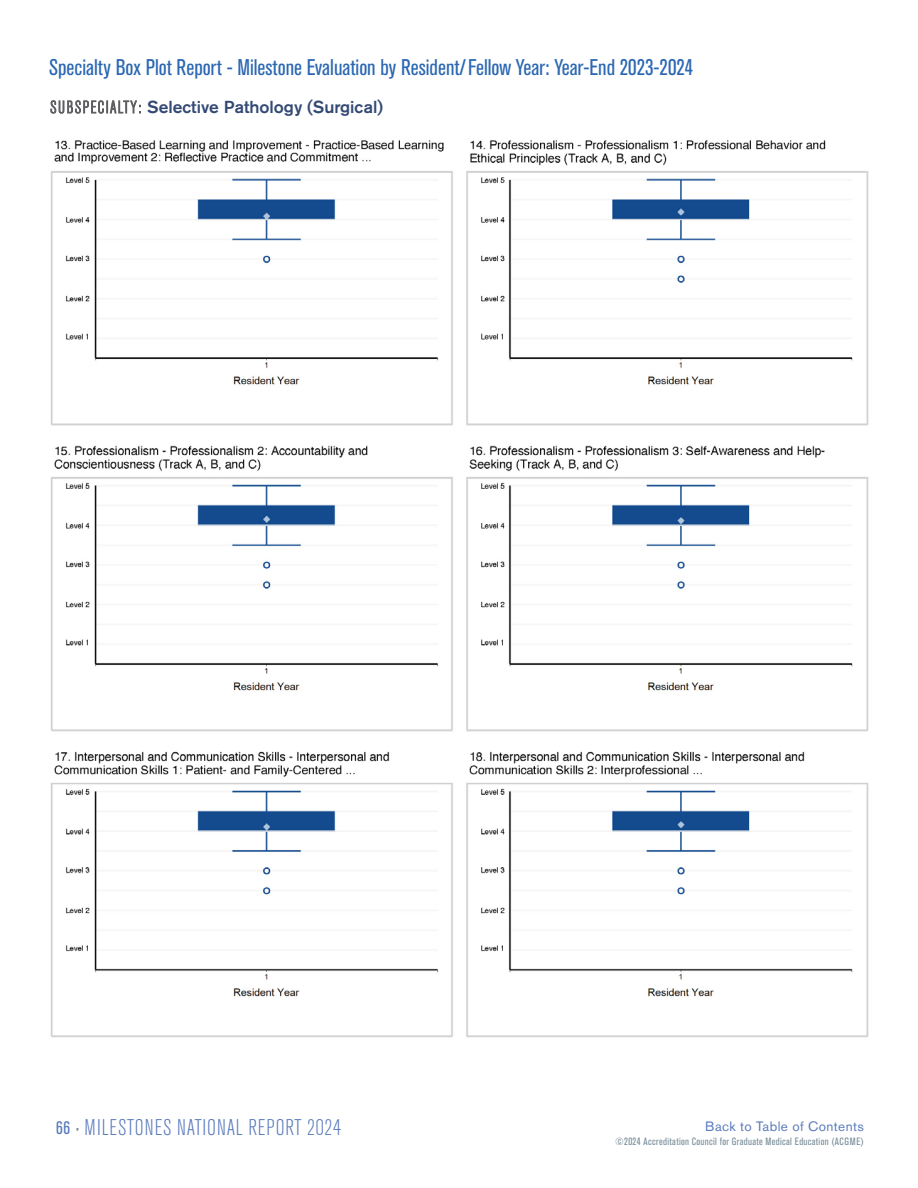
<style>
.page{position:relative;width:918px;height:1188px;background:#fff}
.page>*{position:absolute;margin:0;border:0;box-sizing:border-box;transform-origin:0 0}
.t1{font:condensed 22.5px "Akzidenz Grotesk BE";color:#2b67b2}
.t2{font:300 condensed 22.5px "Akzidenz Grotesk BE";letter-spacing:.03em;color:#5a7bbd}
.BoxPlot-Specialty_Name{font:500 17.25px "Akzidenz Grotesk BE";color:#334974}
.t3{font:13.5px "Akzidenz Grotesk BE";letter-spacing:.03em;color:#5a7bbd}
.t4{font:condensed 10.5px "Akzidenz Grotesk BE";letter-spacing:.03em;color:#788c98}
.s1{font-weight:300;font-stretch:condensed;color:#57585b}
.s2{font-weight:400;font-size:18px}
.s3{font-weight:400;font-size:10.5px;color:#788c98}
</style>
<div class="page">
<img style="left:50px;top:140px;width:819px;height:898px">
<p class="t1" style="left:49px;top:55px;width:646px">Specialty Box Plot Report - Milestone Evaluation by Resident/Fellow Year: Year-End 2023-2024</p>
<p class="BoxPlot-Specialty_Name" style="left:50px;top:96px;width:335px"><span class="s1">SUBSPECIALTY:</span> Selective Pathology (Surgical)</p>
<p class="t2" style="left:56px;top:1116px;width:286px"><span class="s2">66</span> <span class="s3">•</span> MILESTONES NATIONAL REPORT 2024</p>
<p class="t3" style="left:705px;top:1118px;width:160px">Back to Table of Contents</p>
<p class="t4" style="left:615px;top:1135px;width:250px">©2024 Accreditation Council for Graduate Medical Education (ACGME)</p>
</div>
